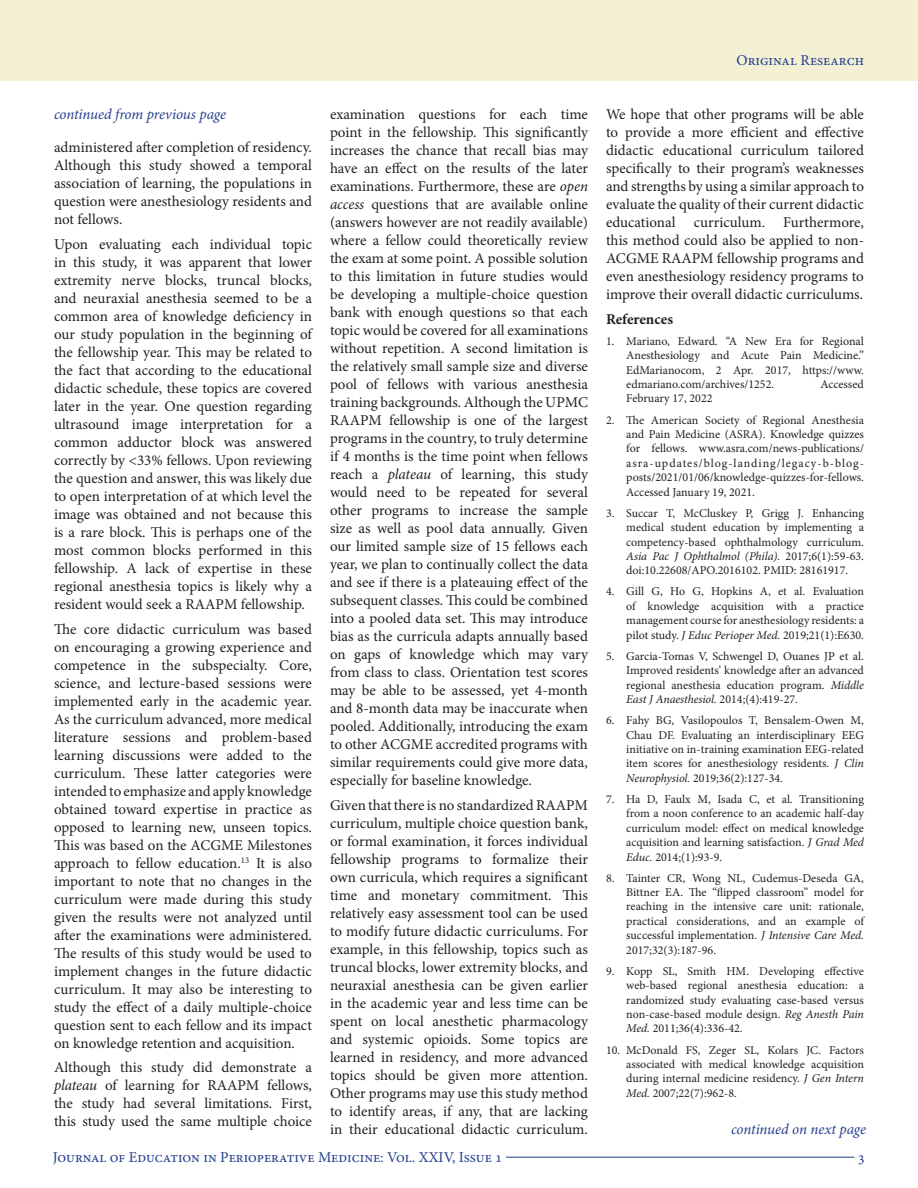
<style>
.page{position:relative;width:918px;height:1188px;background:#fff}
.page>*{position:absolute;margin:0;border:0;box-sizing:border-box;transform-origin:0 0}
.t1{font:15px/18px "Minion Pro";letter-spacing:-.005em;color:#231f20;text-align:justify}
.t2{font:15px "Minion Pro";color:#253f8e}
.t3{font:italic 15px "Minion Pro";letter-spacing:-.01em;color:#253f8e}
.t4{font:700 15px "Minion Pro";color:#231f20}
.t5{font:12px/14.4px "Minion Pro";color:#231f20;text-align:justify}
.s1{font-style:italic}
</style>
<div class="page">
<hr style="left:506px;top:1157px;width:348px;height:1px;background:#253f8e">
<div style="left:0;top:0;width:918px;height:81px;background:#f3f0d3"></div>
<p class="t3" style="left:54px;top:104px;width:174px">continued from previous page</p>
<p class="t1" style="left:54px;top:139px;width:260px">administered after completion of residency.<br>Although this study showed a temporal association of learning, the populations in question were anesthesiology residents and not fellows.</p>
<p class="t1" style="left:54px;top:235px;width:261px">Upon evaluating each individual topic in this study, it was apparent that lower extremity nerve blocks, truncal blocks, and neuraxial anesthesia seemed to be a common area of knowledge deficiency in our study population in the beginning of the fellowship year. This may be related to the fact that according to the educational didactic schedule, these topics are covered later in the year. One question regarding ultrasound image interpretation for a common adductor block was answered correctly by &lt;33% fellows. Upon reviewing the question and answer, this was likely due to open interpretation of at which level the image was obtained and not because this is a rare block. This is perhaps one of the most common blocks performed in this fellowship. A lack of expertise in these regional anesthesia topics is likely why a resident would seek a RAAPM fellowship.</p>
<p class="t1" style="left:54px;top:620px;width:260px">The core didactic curriculum was based on encouraging a growing experience and competence in the subspecialty. Core, science, and lecture-based sessions were implemented early in the academic year.<br>As the curriculum advanced, more medical literature sessions and problem-based learning discussions were added to the curriculum. These latter categories were intended to emphasize and apply knowledge obtained toward expertise in practice as opposed to learning new, unseen topics.<br>This was based on the ACGME Milestones approach to fellow education.<sup>13</sup> It is also important to note that no changes in the curriculum were made during this study given the results were not analyzed until after the examinations were administered.<br>The results of this study would be used to implement changes in the future didactic curriculum. It may also be interesting to study the effect of a daily multiple-choice question sent to each fellow and its impact on knowledge retention and acquisition.</p>
<p class="t1" style="left:54px;top:1059px;width:260px">Although this study did demonstrate a <span class="s1">plateau</span> of learning for RAAPM fellows, the study had several limitations. First, this study used the same multiple choice</p>
<p class="t1" style="left:330px;top:105px;width:260px">examination questions for each time point in the fellowship. This significantly increases the chance that recall bias may have an effect on the results of the later examinations. Furthermore, these are <span class="s1">open access</span> questions that are available online (answers however are not readily available) where a fellow could theoretically review the exam at some point. A possible solution to this limitation in future studies would be developing a multiple-choice question bank with enough questions so that each topic would be covered for all examinations without repetition. A second limitation is the relatively small sample size and diverse pool of fellows with various anesthesia training backgrounds. Although the UPMC RAAPM fellowship is one of the largest programs in the country, to truly determine if 4 months is the time point when fellows reach a <span class="s1">plateau</span> of learning, this study would need to be repeated for several other programs to increase the sample size as well as pool data annually. Given our limited sample size of 15 fellows each year, we plan to continually collect the data and see if there is a plateauing effect of the subsequent classes. This could be combined into a pooled data set. This may introduce bias as the curricula adapts annually based on gaps of knowledge which may vary from class to class. Orientation test scores may be able to be assessed, yet 4-month and 8-month data may be inaccurate when pooled. Additionally, introducing the exam to other ACGME accredited programs with similar requirements could give more data, especially for baseline knowledge.</p>
<p class="t1" style="left:330px;top:796px;width:260px">Given that there is no standardized RAAPM curriculum, multiple choice question bank, or formal examination, it forces individual fellowship programs to formalize their own curricula, which requires a significant time and monetary commitment. This relatively easy assessment tool can be used to modify future didactic curriculums. For example, in this fellowship, topics such as truncal blocks, lower extremity blocks, and neuraxial anesthesia can be given earlier in the academic year and less time can be spent on local anesthetic pharmacology and systemic opioids. Some topics are learned in residency, and more advanced topics should be given more attention.<br>Other programs may use this study method to identify areas, if any, that are lacking in their educational didactic curriculum.</p>
<p class="t2" style="left:737px;top:50px;width:129px">Original Research</p>
<p class="t1" style="left:606px;top:105px;width:260px">We hope that other programs will be able to provide a more efficient and effective didactic educational curriculum tailored specifically to their program’s weaknesses and strengths by using a similar approach to evaluate the quality of their current didactic educational curriculum. Furthermore, this method could also be applied to non-ACGME RAAPM fellowship programs and even anesthesiology residency programs to improve their overall didactic curriculums.</p>
<p class="t4" style="left:606px;top:308px;width:69px">References</p>
<p class="t5" style="left:626px;top:334px;width:239px;text-indent:-20px">1. Mariano, Edward. “A New Era for Regional Anesthesiology and Acute Pain Medicine.” EdMarianocom, 2 Apr. 2017, https://www. edmariano.com/archives/1252.</p>
<p class="t5" style="left:820px;top:377px;width:45px">Accessed</p>
<p class="t5" style="left:626px;top:391px;width:88px">February 17, 2022</p>
<p class="t5" style="left:626px;top:413px;width:239px;text-indent:-20px">2. The American Society of Regional Anesthesia and Pain Medicine (ASRA). Knowledge quizzes for fellows. www.asra.com/news-publications/ asra-updates/blog-landing/legacy-b-blog&shy;posts/2021/01/06/knowledge-quizzes-for-fellows.<br>Accessed January 19, 2021.</p>
<p class="t5" style="left:626px;top:506px;width:239px;text-indent:-20px">3. Succar T, McCluskey P, Grigg J. Enhancing medical student education by implementing a competency-based ophthalmology curriculum.<br><span class="s1">Asia Pac J Ophthalmol (Phila).</span> 2017;6(1):59-63. doi:10.22608/APO.2016102. PMID: 28161917.</p>
<p class="t5" style="left:626px;top:584px;width:239px;text-indent:-20px">4. Gill G, Ho G, Hopkins A, et al. Evaluation of knowledge acquisition with a practice management course for anesthesiology residents: a pilot study. <span class="s1">J Educ Perioper Med.</span> 2019;21(1):E630.</p>
<p class="t5" style="left:626px;top:649px;width:239px;text-indent:-20px">5. Garcia-Tomas V, Schwengel D, Ouanes JP et al.<br>Improved residents’ knowledge after an advanced regional anesthesia education program. <span class="s1">Middle East J Anaesthesiol.</span> 2014;(4):419-27.</p>
<p class="t5" style="left:626px;top:713px;width:239px;text-indent:-20px">6. Fahy BG, Vasilopoulos T, Bensalem-Owen M, Chau DF. Evaluating an interdisciplinary EEG initiative on in-training examination EEG-related item scores for anesthesiology residents. <span class="s1">J Clin Neurophysiol.</span> 2019;36(2):127-34.</p>
<p class="t5" style="left:626px;top:792px;width:239px;text-indent:-20px">7. Ha D, Faulx M, Isada C, et al. Transitioning from a noon conference to an academic half-day curriculum model: effect on medical knowledge acquisition and learning satisfaction. <span class="s1">J Grad Med Educ.</span> 2014;(1):93-9.</p>
<p class="t5" style="left:626px;top:871px;width:240px;text-indent:-20px">8. Tainter CR, Wong NL, Cudemus-Deseda GA, Bittner EA. The “flipped classroom” model for reaching in the intensive care unit: rationale, practical considerations, and an example of successful implementation. <span class="s1">J Intensive Care Med.<br></span>2017;32(3):187-96.</p>
<p class="t5" style="left:626px;top:964px;width:239px;text-indent:-20px">9. Kopp SL, Smith HM. Developing effective web-based regional anesthesia education: a randomized study evaluating case-based versus non-case-based module design. <span class="s1">Reg Anesth Pain Med.</span> 2011;36(4):336-42.</p>
<p class="t5" style="left:626px;top:1043px;width:239px;text-indent:-20px">10. McDonald FS, Zeger SL, Kolars JC. Factors associated with medical knowledge acquisition during internal medicine residency. <span class="s1">J Gen Intern Med.</span> 2007;22(7):962-8.</p>
<p class="t3" style="left:731px;top:1119px;width:137px">continued on next page</p>
<p class="t2" style="left:53px;top:1147px;width:451px">Journal of Education in Perioperative Medicine: Vol. XXIV, Issue 1</p>
<p class="t2" style="left:858px;top:1147px;width:9px">3</p>
</div>
